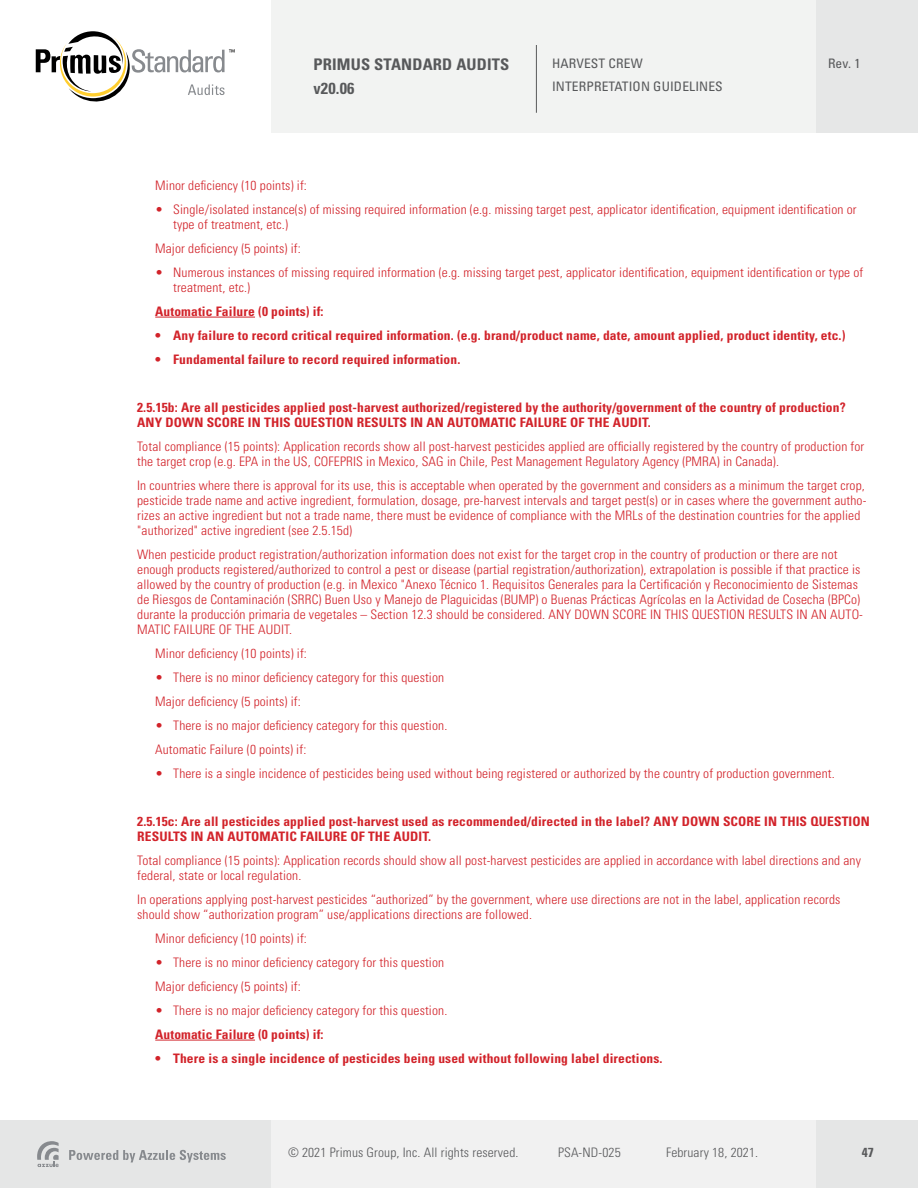
<style>
.page{position:relative;width:918px;height:1188px;background:#fff}
.page>*{position:absolute;margin:0;border:0;box-sizing:border-box;transform-origin:0 0}
.t1{font:700 condensed 16.05px/24px "Univers LT Std";letter-spacing:.01em;color:#58595b}
.t2{font:300 condensed 13.05px/15px "Univers LT Std";letter-spacing:.01em;color:#d2232a}
.t3{font:700 condensed 13.05px/15px "Univers LT Std";letter-spacing:.01em;color:#d2232a}
.t4{font:300 condensed 13.05px "Univers LT Std";letter-spacing:.01em;color:#58595b}
.t5{font:condensed 13.05px/22.5px "Univers LT Std";letter-spacing:.01em;color:#58595b}
.t6{font:700 condensed 13.05px "Univers LT Std";color:#58595b}
</style>
<div class="page">
<div style="left:0;top:0;width:918px;height:132px;background:#f2f3f2"></div>
<div style="left:816px;top:0;width:102px;height:132px;background:#e6e7e7"></div>
<div style="left:0;top:0;width:270px;height:133px;background:#fff"></div>
<svg style="left:36px;top:31px;width:199px;height:71px"></svg>
<div style="left:0;top:1121px;width:918px;height:67px;background:#f1f1f1"></div>
<div style="left:817px;top:1121px;width:101px;height:67px;background:#e5e6e6"></div>
<div style="left:0;top:1120px;width:270px;height:68px;background:#e5e6e6"></div>
<svg style="left:69px;top:1150px;width:157px;height:12px"></svg>
<svg style="left:37px;top:1141px;width:22px;height:26px"></svg>
<hr style="left:536px;top:45px;width:1px;height:68px;background:#58595b">
<hr style="left:155px;top:317px;width:100px;height:1px;background:#d2232a">
<hr style="left:155px;top:1040px;width:100px;height:1px;background:#d2232a">
<p class="t1" style="left:314px;top:53px;width:197px">PRIMUS STANDARD AUDITS v20.06</p>
<p class="t5" style="left:552px;top:52px;width:172px">HARVEST CREW<br>INTERPRETATION GUIDELINES</p>
<p class="t5" style="left:828px;top:52px;width:34px">Rev. 1</p>
<p class="t2" style="left:155px;top:178px;width:153px">Minor deficiency (10 points) if:</p>
<p class="t2" style="left:173px;top:202px;width:685px;text-indent:-18px">• Single/isolated instance(s) of missing required information (e.g. missing target pest, applicator identification, equipment identification or type of treatment, etc.)</p>
<p class="t2" style="left:155px;top:241px;width:147px">Major deficiency (5 points) if:</p>
<p class="t2" style="left:173px;top:265px;width:692px;text-indent:-18px">• Numerous instances of missing required information (e.g. missing target pest, applicator identification, equipment identification or type of treatment, etc.)</p>
<p class="t3" style="left:155px;top:304px;width:170px">Automatic Failure (0 points) if:</p>
<p class="t3" style="left:155px;top:328px;width:692px">• Any failure to record critical required information. (e.g. brand/product name, date, amount applied, product identity, etc.)</p>
<p class="t3" style="left:155px;top:352px;width:307px">• Fundamental failure to record required information.</p>
<p class="t3" style="left:137px;top:400px;width:710px">2.5.15b: Are all pesticides applied post-harvest authorized/registered by the authority/government of the country of production?<br>ANY DOWN SCORE IN THIS QUESTION RESULTS IN AN AUTOMATIC FAILURE OF THE AUDIT.</p>
<p class="t2" style="left:137px;top:439px;width:729px">Total compliance (15 points): Application records show all post-harvest pesticides applied are officially registered by the country of production for the target crop (e.g. EPA in the US, COFEPRIS in Mexico, SAG in Chile, Pest Management Regulatory Agency (PMRA) in Canada).</p>
<p class="t2" style="left:137px;top:478px;width:731px">In countries where there is approval for its use, this is acceptable when operated by the government and considers as a minimum the target crop, pesticide trade name and active ingredient, formulation, dosage, pre-harvest intervals and target pest(s) or in cases where the government autho&shy;rizes an active ingredient but not a trade name, there must be evidence of compliance with the MRLs of the destination countries for the applied "authorized" active ingredient (see 2.5.15d)</p>
<p class="t2" style="left:137px;top:547px;width:727px">When pesticide product registration/authorization information does not exist for the target crop in the country of production or there are not enough products registered/authorized to control a pest or disease (partial registration/authorization), extrapolation is possible if that practice is allowed by the country of production (e.g. in Mexico "Anexo Técnico 1. Requisitos Generales para la Certificación y Reconocimiento de Sistemas de Riesgos de Contaminación (SRRC) Buen Uso y Manejo de Plaguicidas (BUMP) o Buenas Prácticas Agrícolas en la Actividad de Cosecha (BPCo) durante la producción primaria de vegetales – Section 12.3 should be considered. ANY DOWN SCORE IN THIS QUESTION RESULTS IN AN AUTO-MATIC FAILURE OF THE AUDIT.</p>
<p class="t2" style="left:155px;top:646px;width:153px">Minor deficiency (10 points) if:</p>
<p class="t2" style="left:155px;top:665px;width:291px;line-height:24px">• There is no minor deficiency category for this question<br>Major deficiency (5 points) if:</p>
<p class="t2" style="left:155px;top:713px;width:294px;line-height:24px">• There is no major deficiency category for this question.<br>Automatic Failure (0 points) if:</p>
<p class="t2" style="left:155px;top:766px;width:681px">• There is a single incidence of pesticides being used without being registered or authorized by the country of production government.</p>
<p class="t3" style="left:137px;top:814px;width:734px">2.5.15c: Are all pesticides applied post-harvest used as recommended/directed in the label? ANY DOWN SCORE IN THIS QUESTION<br>RESULTS IN AN AUTOMATIC FAILURE OF THE AUDIT.</p>
<p class="t2" style="left:137px;top:853px;width:725px">Total compliance (15 points): Application records should show all post-harvest pesticides are applied in accordance with label directions and any federal, state or local regulation.</p>
<p class="t2" style="left:137px;top:892px;width:705px">In operations applying post-harvest pesticides “authorized” by the government, where use directions are not in the label, application records should show “authorization program” use/applications directions are followed.</p>
<p class="t2" style="left:155px;top:931px;width:153px">Minor deficiency (10 points) if:</p>
<p class="t2" style="left:155px;top:950px;width:291px;line-height:24px">• There is no minor deficiency category for this question<br>Major deficiency (5 points) if:</p>
<p class="t2" style="left:155px;top:1003px;width:294px">• There is no major deficiency category for this question.</p>
<p class="t3" style="left:155px;top:1027px;width:170px">Automatic Failure (0 points) if:</p>
<p class="t3" style="left:155px;top:1051px;width:509px">• There is a single incidence of pesticides being used without following label directions.</p>
<p class="t4" style="left:288px;top:1145px;width:232px">© 2021 Primus Group, Inc. All rights reserved.</p>
<p class="t4" style="left:558px;top:1145px;width:64px">PSA-ND-025</p>
<p class="t4" style="left:666px;top:1145px;width:94px">February 18, 2021.</p>
<p class="t6" style="left:862px;top:1145px;width:14px">47</p>
</div>
